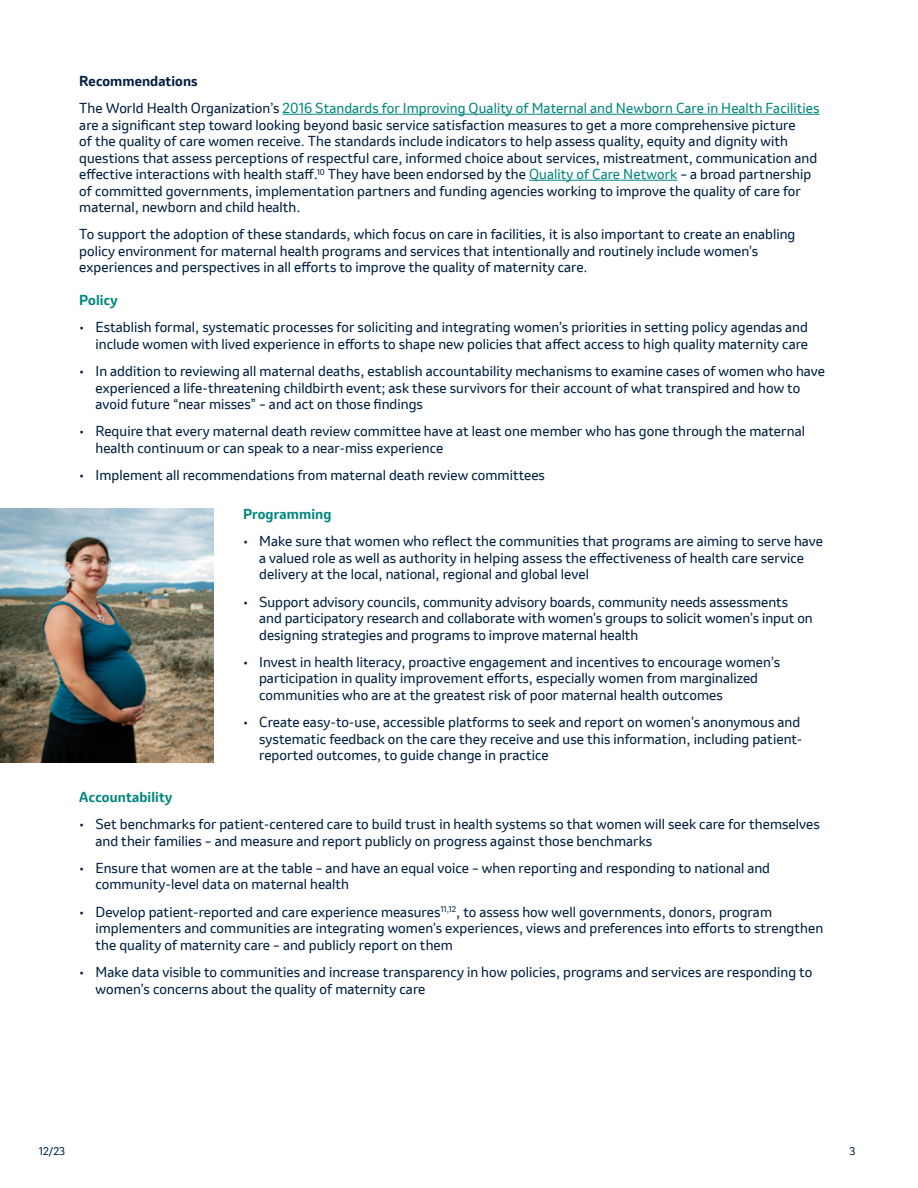
<style>
.page{position:relative;width:918px;height:1188px;background:#fff}
.page>*{position:absolute;margin:0;border:0;box-sizing:border-box;transform-origin:0 0}
.t1{font:13.5px/16.5px "Invention";letter-spacing:.005em;color:#001f40}
.t2{font:13.5px/27.3px "Invention";letter-spacing:.005em;color:#00877d}
.t3{font:700 13.5px "Invention";letter-spacing:.01em;color:#00877d}
.t4{font:10.5px "Invention";color:#001f40}
.s1{font-weight:700;color:#001f40}
.s2{color:#001f40}
.s3{color:#00877d}
</style>
<div class="page">
<img style="left:0;top:509px;width:214px;height:253px">
<hr style="left:283px;top:114px;width:537px;height:1px;background:#00877d">
<hr style="left:529px;top:180px;width:148px;height:1px;background:#00877d">
<p class="t2" style="left:79px;top:67px;width:742px"><span class="s1">Recommendations<br></span><span class="s2">The World Health Organization’s</span> 2016 Standards for Improving Quality of Maternal and Newborn Care in Health Facilities</p>
<p class="t1" style="left:79px;top:116px;width:739px">are a significant step toward looking beyond basic service satisfaction measures to get a more comprehensive picture<br>of the quality of care women receive. The standards include indicators to help assess quality, equity and dignity with questions that assess perceptions of respectful care, informed choice about services, mistreatment, communication and effective interactions with health staff.<sup>10</sup> They have been endorsed by the <span class="s3">Quality of Care Network</span> – a broad partnership of committed governments, implementation partners and funding agencies working to improve the quality of care for maternal, newborn and child health.</p>
<p class="t1" style="left:79px;top:226px;width:718px">To support the adoption of these standards, which focus on care in facilities, it is also important to create an enabling policy environment for maternal health programs and services that intentionally and routinely include women’s experiences and perspectives in all efforts to improve the quality of maternity care.</p>
<p class="t3" style="left:79px;top:290px;width:40px">Policy</p>
<p class="t1" style="left:79px;top:319px;width:730px;text-align:right">• Establish formal, systematic processes for soliciting and integrating women’s priorities in setting policy agendas and include women with lived experience in efforts to shape new policies that affect access to high quality maternity care</p>
<p class="t1" style="left:95px;top:363px;width:731px;text-indent:-16px">• In addition to reviewing all maternal deaths, establish accountability mechanisms to examine cases of women who have experienced a life-threatening childbirth event; ask these survivors for their account of what transpired and how to avoid future “near misses” – and act on those findings</p>
<p class="t1" style="left:95px;top:423px;width:711px;text-indent:-16px">• Require that every maternal death review committee have at least one member who has gone through the maternal health continuum or can speak to a near-miss experience</p>
<p class="t1" style="left:79px;top:467px;width:467px">• Implement all recommendations from maternal death review committees</p>
<p class="t3" style="left:243px;top:504px;width:90px">Programming</p>
<p class="t1" style="left:259px;top:533px;width:565px;text-indent:-16px">• Make sure that women who reflect the communities that programs are aiming to serve have a valued role as well as authority in helping assess the effectiveness of health care service delivery at the local, national, regional and global level</p>
<p class="t1" style="left:259px;top:593px;width:555px;text-indent:-16px">• Support advisory councils, community advisory boards, community needs assessments and participatory research and collaborate with women’s groups to solicit women’s input on designing strategies and programs to improve maternal health</p>
<p class="t1" style="left:259px;top:654px;width:522px;text-indent:-16px">• Invest in health literacy, proactive engagement and incentives to encourage women’s participation in quality improvement efforts, especially women from marginalized communities who are at the greatest risk of poor maternal health outcomes</p>
<p class="t1" style="left:259px;top:714px;width:545px;text-indent:-16px">• Create easy-to-use, accessible platforms to seek and report on women’s anonymous and systematic feedback on the care they receive and use this information, including patient&shy;reported outcomes, to guide change in practice</p>
<p class="t3" style="left:79px;top:787px;width:94px">Accountability</p>
<p class="t1" style="left:95px;top:816px;width:726px;text-indent:-16px">• Set benchmarks for patient-centered care to build trust in health systems so that women will seek care for themselves and their families – and measure and report publicly on progress against those benchmarks</p>
<p class="t1" style="left:95px;top:860px;width:676px;text-indent:-16px">• Ensure that women are at the table – and have an equal voice – when reporting and responding to national and community-level data on maternal health</p>
<p class="t1" style="left:95px;top:903px;width:729px;text-indent:-16px">• Develop patient-reported and care experience measures<sup>11,12</sup>, to assess how well governments, donors, program implementers and communities are integrating women’s experiences, views and preferences into efforts to strengthen the quality of maternity care – and publicly report on them</p>
<p class="t1" style="left:95px;top:964px;width:718px;text-indent:-16px">• Make data visible to communities and increase transparency in how policies, programs and services are responding to women’s concerns about the quality of maternity care</p>
<p class="t4" style="left:39px;top:1144px;width:28px">12/23</p>
<p class="t4" style="left:849px;top:1144px;width:7px">3</p>
</div>
